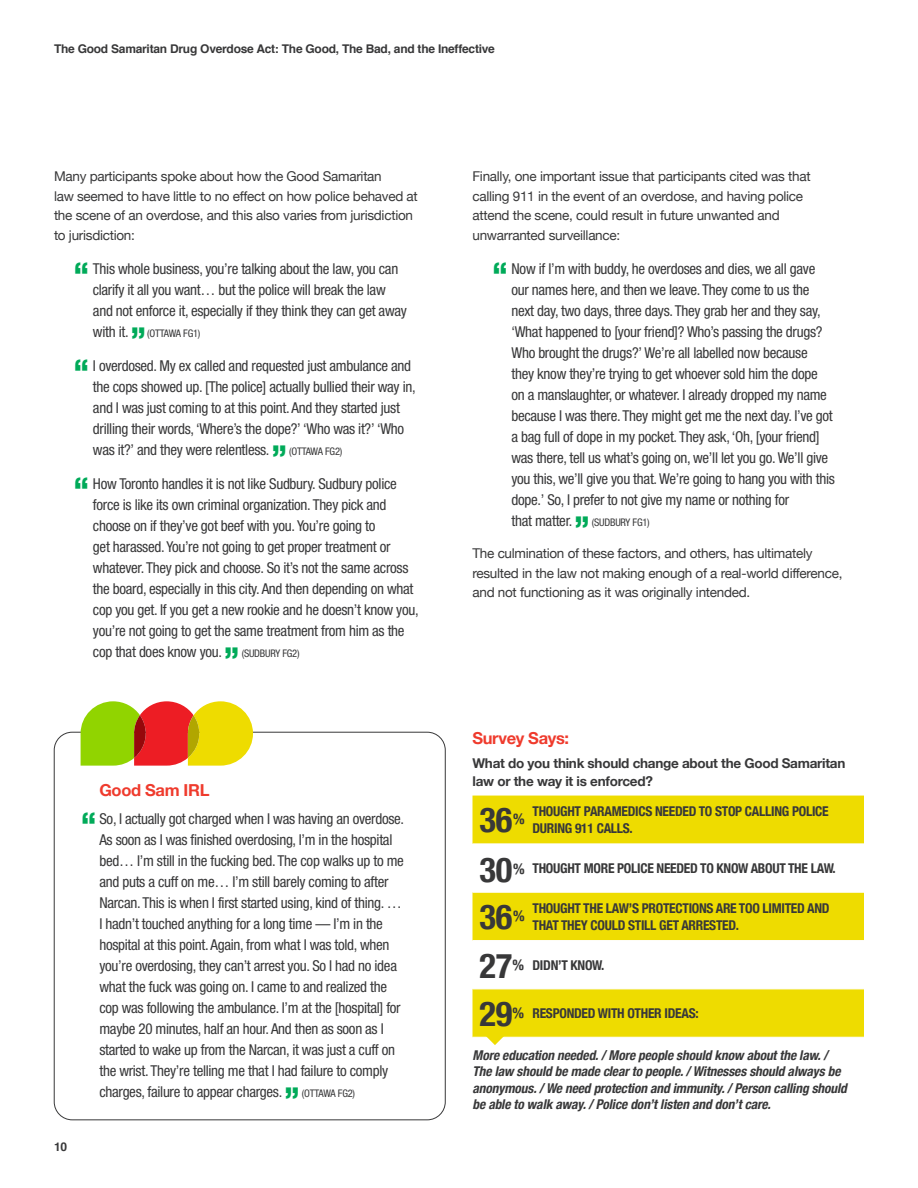
<style>
.page{position:relative;width:918px;height:1188px;background:#fff}
.page>*{position:absolute;margin:0;border:0;box-sizing:border-box;transform-origin:0 0}
.t1{font:700 condensed 34.5px "Helvetica Neue";letter-spacing:-.005em;color:#383839}
.t2{font:700 16.5px "Helvetica Neue";letter-spacing:-.02em;color:#ef3b2d}
.t3{font:condensed 15px/21px "Helvetica Neue";letter-spacing:-.02em;color:#383839}
.t4{font:700 condensed 14.85px "Helvetica Neue";color:#383839}
.t5{font:13.5px/19.5px "Helvetica Neue";letter-spacing:-.02em;color:#383839}
.t6{font:italic 700 condensed 13.5px/16.5px "Helvetica Neue";color:#383839}
.t7{font:700 condensed 13.5px/16.5px "Helvetica Neue";letter-spacing:-.02em;color:#383839}
.t8{font:700 13.5px/18px "Helvetica Neue";letter-spacing:-.02em;color:#383839}
.t9{font:700 12px "Helvetica";letter-spacing:-.02em;color:#383839}
.t10{font:condensed 10.5px "Helvetica Neue";letter-spacing:-.02em;color:#383839}
.s1{font-weight:900;font-size:30px;color:#00aa59}
</style>
<div class="page">
<svg style="left:81px;top:701px;width:172px;height:65px;background:#d0a528"></svg>
<svg style="left:472px;top:796px;width:392px;height:241px;fill:#eedc00"></svg>
<hr style="left:472px;top:844px;width:392px;height:1px;background:#fff">
<hr style="left:472px;top:892px;width:392px;height:1px;background:#fff">
<hr style="left:472px;top:940px;width:392px;height:1px;background:#fff">
<hr style="left:472px;top:989px;width:392px;height:1px;background:#fff">
<svg style="left:486px;top:1027px;width:18px;height:18px"></svg>
<p class="t9" style="left:54px;top:39px;width:442px">The Good Samaritan Drug Overdose Act: The Good, The Bad, and the Ineffective</p>
<p class="t5" style="left:54px;top:168px;width:365px">Many participants spoke about how the Good Samaritan<br>law seemed to have little to no effect on how police behaved at the scene of an overdose, and this also varies from jurisdiction to jurisdiction:</p>
<p class="t3" style="left:93px;top:258px;width:316px;text-indent:-19px"><span class="s1">“</span> This whole business, you’re talking about the law, you can clarify it all you want… but the police will break the law and not enforce it, especially if they think they can get away with it. <span class="s1">”</span></p>
<p class="t10" style="left:147px;top:327px;width:55px">(OTTAWA FG1)</p>
<p class="t3" style="left:93px;top:355px;width:324px;text-indent:-19px"><span class="s1">“</span> I overdosed. My ex called and requested just ambulance and the cops showed up. [The police] actually bullied their way in, and I was just coming to at this point. And they started just drilling their words, ‘Where’s the dope?’ ‘Who was it?’ ‘Who was it?’ and they were relentless. <span class="s1">”</span></p>
<p class="t10" style="left:289px;top:445px;width:55px">(OTTAWA FG2)</p>
<p class="t3" style="left:93px;top:473px;width:327px;text-indent:-19px"><span class="s1">“</span> How Toronto handles it is not like Sudbury. Sudbury police force is like its own criminal organization. They pick and choose on if they’ve got beef with you. You’re going to<br>get harassed. You’re not going to get proper treatment or whatever. They pick and choose. So it’s not the same across the board, especially in this city. And then depending on what cop you get. If you get a new rookie and he doesn’t know you, you’re not going to get the same treatment from him as the cop that does know you. <span class="s1">”</span></p>
<p class="t10" style="left:242px;top:647px;width:59px">(SUDBURY FG2)</p>
<p class="t2" style="left:99px;top:777px;width:112px">Good Sam IRL</p>
<p class="t3" style="left:99px;top:808px;width:306px;text-indent:-18px"><span class="s1">“</span> So, I actually got charged when I was having an overdose.<br>As soon as I was finished overdosing, I’m in the hospital bed… I’m still in the fucking bed. The cop walks up to me and puts a cuff on me… I’m still barely coming to after Narcan. This is when I first started using, kind of thing. … I hadn’t touched anything for a long time — I’m in the hospital at this point. Again, from what I was told, when you’re overdosing, they can’t arrest you. So I had no idea what the fuck was going on. I came to and realized the cop was following the ambulance. I’m at the [hospital] for maybe 20 minutes, half an hour. And then as soon as I started to wake up from the Narcan, it was just a cuff on the wrist. They’re telling me that I had failure to comply charges, failure to appear charges. <span class="s1">”</span></p>
<p class="t10" style="left:302px;top:1087px;width:55px">(OTTAWA FG2)</p>
<p class="t9" style="left:54px;top:1137px;width:15px">10</p>
<p class="t5" style="left:472px;top:168px;width:340px">Finally, one important issue that participants cited was that calling 911 in the event of an overdose, and having police attend the scene, could result in future unwanted and unwarranted surveillance:</p>
<p class="t3" style="left:512px;top:258px;width:325px;text-indent:-19px"><span class="s1">“</span> Now if I’m with buddy, he overdoses and dies, we all gave our names here, and then we leave. They come to us the next day, two days, three days. They grab her and they say, ‘What happened to [your friend]? Who’s passing the drugs?<br>Who brought the drugs?’ We’re all labelled now because<br>they know they’re trying to get whoever sold him the dope<br>on a manslaughter, or whatever. I already dropped my name because I was there. They might get me the next day. I’ve got a bag full of dope in my pocket. They ask, ‘Oh, [your friend] was there, tell us what’s going on, we’ll let you go. We’ll give you this, we’ll give you that. We’re going to hang you with this dope.’ So, I prefer to not give my name or nothing for<br>that matter. <span class="s1">”</span></p>
<p class="t10" style="left:592px;top:516px;width:59px">(SUDBURY FG1)</p>
<p class="t5" style="left:472px;top:544px;width:372px">The culmination of these factors, and others, has ultimately resulted in the law not making enough of a real-world difference, and not functioning as it was originally intended.</p>
<p class="t2" style="left:472px;top:725px;width:98px">Survey Says:</p>
<p class="t8" style="left:472px;top:755px;width:374px">What do you think should change about the Good Samaritan law or the way it is enforced?</p>
<p class="t7" style="left:532px;top:802px;width:298px">THOUGHT PARAMEDICS NEEDED TO STOP CALLING POLICE<br>DURING 911 CALLS.</p>
<p class="t7" style="left:532px;top:859px;width:305px">THOUGHT MORE POLICE NEEDED TO KNOW ABOUT THE LAW.</p>
<p class="t7" style="left:532px;top:899px;width:299px">THOUGHT THE LAW’S PROTECTIONS ARE TOO LIMITED AND<br>THAT THEY COULD STILL GET ARRESTED.</p>
<p class="t7" style="left:532px;top:956px;width:73px">DIDN’T KNOW.</p>
<p class="t7" style="left:532px;top:1004px;width:168px">RESPONDED WITH OTHER IDEAS:</p>
<p class="t6" style="left:472px;top:1046px;width:380px">Moreeducationneeded./Morepeopleshouldknow aboutthelaw./ Thelaw shouldbemadecleartopeople./Witnessesshouldalwaysbe anonymous./Weneedprotectionandimmunity./Personcallingshould beabletowalkaway./Policedon’tlistenanddon’tcare.</p>
<h1 class="t1" style="left:480px;top:791px;width:34px">36</h1>
<p class="t4" style="left:513px;top:806px;width:13px">%</p>
<h1 class="t1" style="left:480px;top:841px;width:34px">30</h1>
<p class="t4" style="left:513px;top:856px;width:13px">%</p>
<h1 class="t1" style="left:480px;top:888px;width:34px">36</h1>
<p class="t4" style="left:513px;top:904px;width:13px">%</p>
<h1 class="t1" style="left:480px;top:937px;width:34px">27</h1>
<p class="t4" style="left:512px;top:952px;width:13px">%</p>
<h1 class="t1" style="left:480px;top:985px;width:34px">29</h1>
<p class="t4" style="left:512px;top:1001px;width:13px">%</p>
</div>
